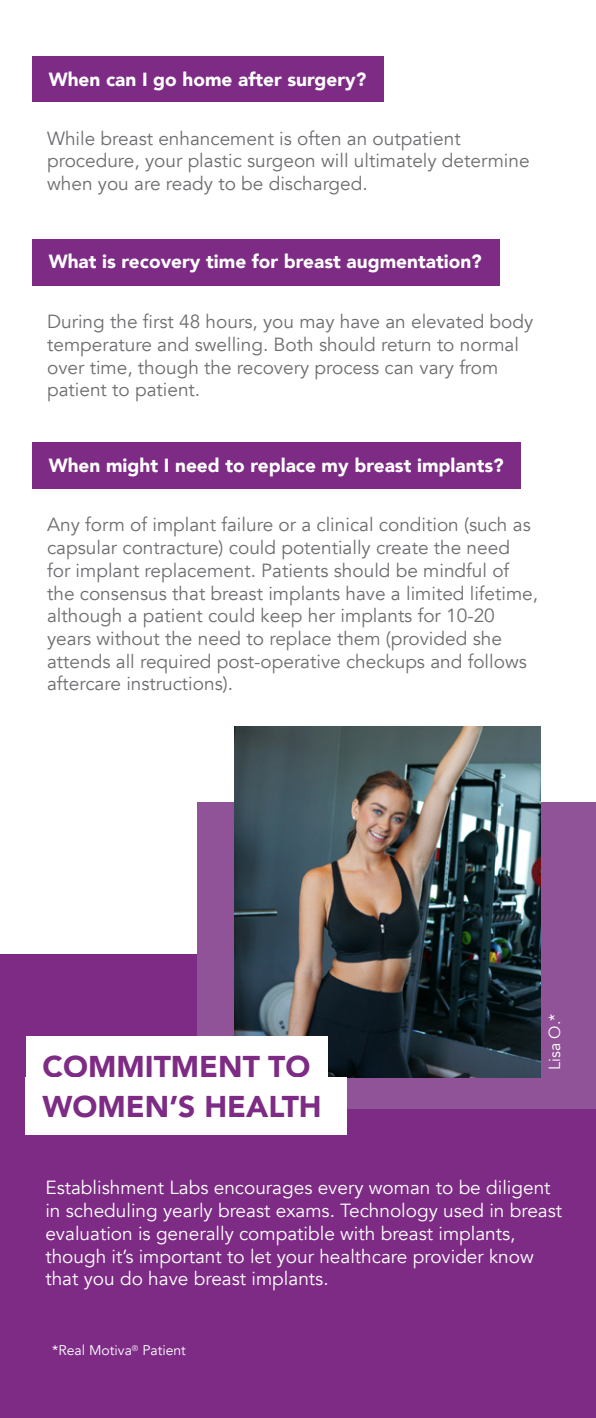
<style>
.page{position:relative;width:596px;height:1418px;background:#fff}
.page>*{position:absolute;margin:0;border:0;box-sizing:border-box;transform-origin:0 0}
.t1{font:900 30px/40.8px "Avenir";color:#7d2b85}
.t2{font:19px/22.6px "Avenir";color:#6d6e71}
.t3{font:19px/22.8px "Avenir";color:#fff}
.t4{font:900 19px "Avenir";color:#fff}
.t5{font:16px "Avenir";color:#fff}
.t6{font:14px "Avenir";color:#fff}
</style>
<div class="page">
<div style="left:0;top:954px;width:595px;height:463px;background:#7d2b85"></div>
<div style="left:197px;top:802px;width:398px;height:306px;background:#905397"></div>
<div style="left:32px;top:57px;width:351px;height:45px;background:#7d2b85"></div>
<div style="left:32px;top:239px;width:467px;height:46px;background:#7d2b85"></div>
<div style="left:32px;top:442px;width:488px;height:46px;background:#7d2b85"></div>
<img style="left:234px;top:726px;width:306px;height:351px">
<div style="left:26px;top:1036px;width:301px;height:59px;background:#fff"></div>
<div style="left:26px;top:1077px;width:320px;height:57px;background:#fff"></div>
<p class="t4" style="left:49px;top:63px;width:319px">When can I go home after surgery?</p>
<p class="t2" style="left:47px;top:127px;width:483px">While breast enhancement is often an outpatient procedure, your plastic surgeon will ultimately determine when you are ready to be discharged.</p>
<p class="t4" style="left:49px;top:245px;width:434px">What is recovery time for breast augmentation?</p>
<p class="t2" style="left:47px;top:310px;width:487px">During the first 48 hours, you may have an elevated body temperature and swelling. Both should return to normal over time, though the recovery process can vary from patient to patient.</p>
<p class="t4" style="left:49px;top:448px;width:456px">When might I need to replace my breast implants?</p>
<p class="t2" style="left:47px;top:514px;width:492px">Any form of implant failure or a clinical condition (such as capsular contracture) could potentially create the need<br>for implant replacement. Patients should be mindful of the consensus that breast implants have a limited lifetime, although a patient could keep her implants for 10-20 years without the need to replace them (provided she attends all required post-operative checkups and follows aftercare instructions).</p>
<h1 class="t1" style="left:43px;top:1044px;width:280px">COMMITMENT TO<br>WOMEN’S HEALTH</h1>
<p class="t5" style="left:544px;top:1069px;width:58px;rotate:-90deg">Lisa O.*</p>
<p class="t3" style="left:45px;top:1176px;width:518px">Establishment Labs encourages every woman to be diligent in scheduling yearly breast exams. Technology used in breast evaluation is generally compatible with breast implants, though it’s important to let your healthcare provider know that you do have breast implants.</p>
<p class="t6" style="left:52px;top:1341px;width:135px">*Real Motiva<sup>®</sup> Patient</p>
</div>
